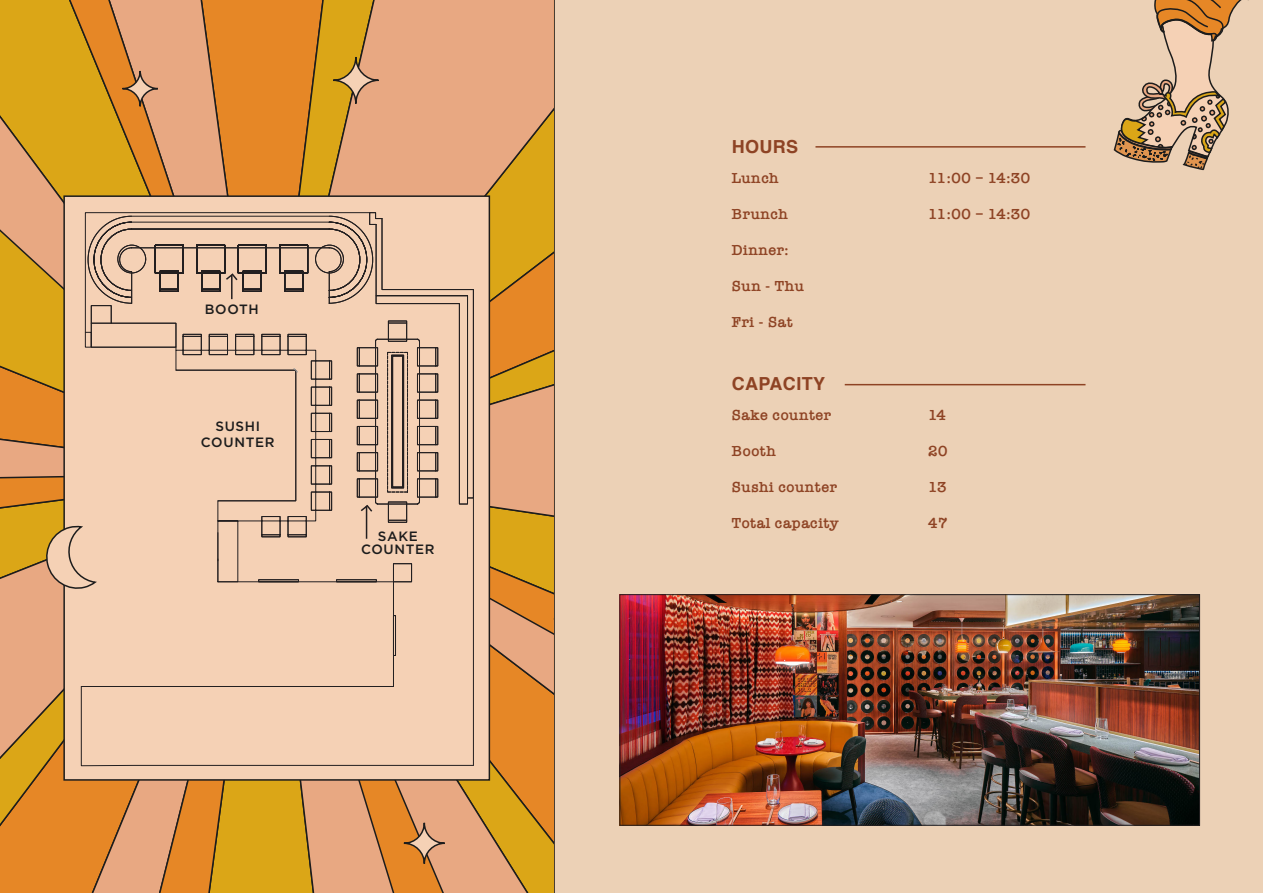
<style>
.page{position:relative;width:1263px;height:893px;background:#fff}
.page>*{position:absolute;margin:0;border:0;box-sizing:border-box;transform-origin:0 0}
.t1{font:700 18px "Helvetica";letter-spacing:.02em;color:#8e4324}
.t2{font:600 15px "American Typewriter";letter-spacing:.03em;color:#8e4324}
.t3{font:500 13.5px "Gotham";letter-spacing:.05em;color:#1c1c1c}
</style>
<div class="page">
<div style="left:554px;top:0;width:709px;height:892px;background:#ecd1b6"></div>
<hr style="left:554px;top:0;width:1px;height:893px;background:#231f20">
<img style="left:621px;top:596px;width:577px;height:228px">
<div style="left:619px;top:594px;width:581px;height:232px;border:1px solid #231f20"></div>
<svg style="left:0;top:0;width:238px;height:212px;background:#dd9d40"></svg>
<svg style="left:238px;top:0;width:316px;height:195px;background:#e49c59"></svg>
<svg style="left:258px;top:110px;width:296px;height:102px;background:#e0a057"></svg>
<div style="left:63px;top:195px;width:427px;height:586px;background:#f5d1b5;border:2px solid #1c1c1c"></div>
<svg style="left:333px;top:57px;width:45px;height:47px;background:#cb9e5e"></svg>
<div style="left:332px;top:56px;width:47px;height:48px;border:2px solid #1c1c1c;border-radius:50%"></div>
<svg style="left:122px;top:71px;width:36px;height:35px"></svg>
<div style="left:122px;top:70px;width:37px;height:37px;border:2px solid #1c1c1c;border-radius:50%"></div>
<svg style="left:1113px;top:0;width:136px;height:171px"></svg>
<svg style="left:0;top:212px;width:554px;height:681px"></svg>
<hr style="left:815px;top:146px;width:270px;height:2px;background:#8e4324">
<hr style="left:845px;top:384px;width:240px;height:1px;background:#8e4324">
<p class="t3" style="left:205px;top:300px;width:55px">BOOTH</p>
<p class="t3" style="left:215px;top:417px;width:46px">SUSHI</p>
<p class="t3" style="left:201px;top:433px;width:75px">COUNTER</p>
<p class="t3" style="left:378px;top:527px;width:41px">SAKE</p>
<p class="t3" style="left:361px;top:541px;width:75px">COUNTER</p>
<p class="t1" style="left:732px;top:132px;width:68px">HOURS</p>
<p class="t2" style="left:732px;top:167px;width:48px">Lunch</p>
<p class="t2" style="left:732px;top:203px;width:58px">Brunch</p>
<p class="t2" style="left:732px;top:239px;width:58px">Dinner:</p>
<p class="t2" style="left:732px;top:275px;width:74px">Sun - Thu</p>
<p class="t2" style="left:732px;top:311px;width:62px">Fri - Sat</p>
<p class="t1" style="left:732px;top:369px;width:95px">CAPACITY</p>
<p class="t2" style="left:732px;top:404px;width:101px">Sake counter</p>
<p class="t2" style="left:732px;top:440px;width:46px">Booth</p>
<p class="t2" style="left:732px;top:476px;width:107px">Sushi counter</p>
<p class="t2" style="left:732px;top:512px;width:109px">Total capacity</p>
<p class="t2" style="left:928px;top:167px;width:104px">11:00 – 14:30</p>
<p class="t2" style="left:928px;top:203px;width:104px">11:00 – 14:30</p>
<p class="t2" style="left:928px;top:404px;width:20px">14</p>
<p class="t2" style="left:928px;top:440px;width:21px">20</p>
<p class="t2" style="left:928px;top:476px;width:20px">13</p>
<p class="t2" style="left:928px;top:512px;width:21px">47</p>
</div>
